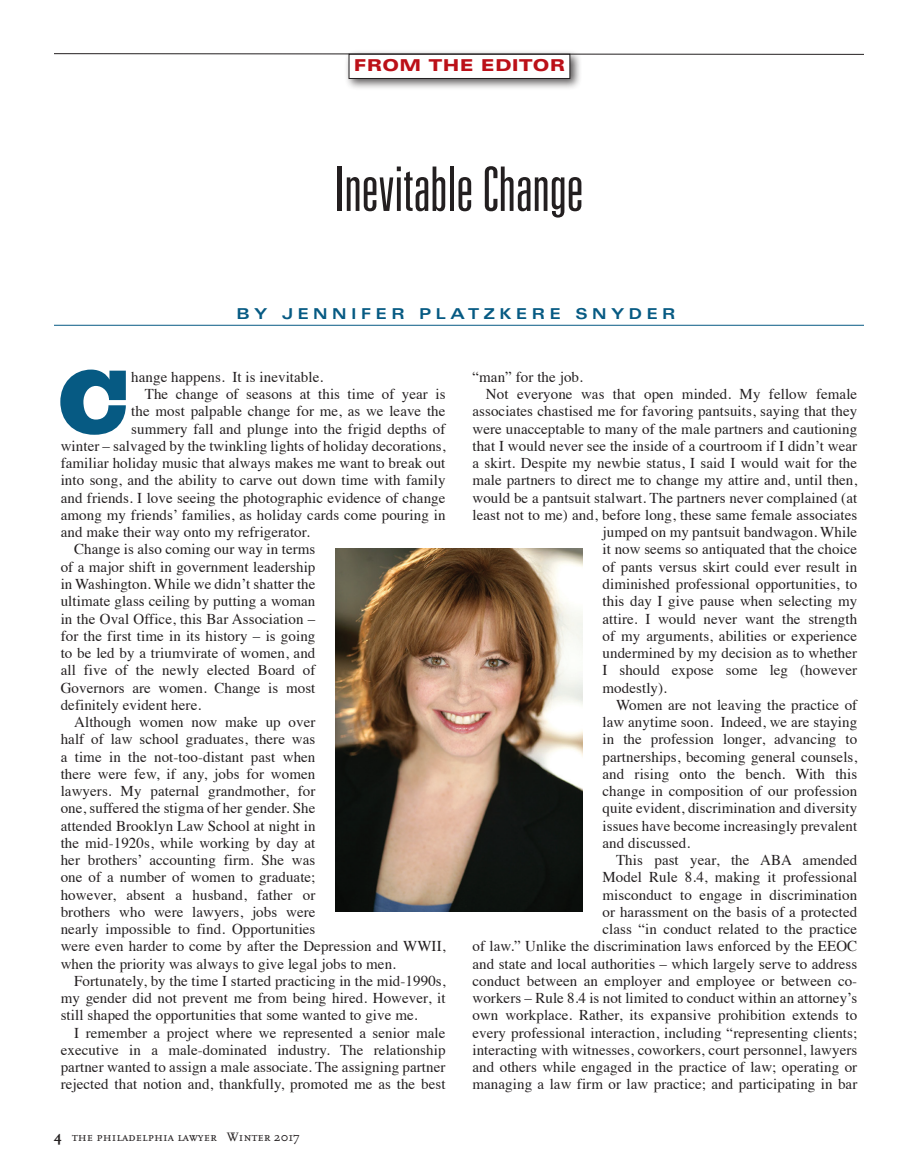
<style>
.page{position:relative;width:918px;height:1175px;background:#fff}
.page>*{position:absolute;margin:0;border:0;box-sizing:border-box;transform-origin:0 0}
.t1{font:900 84px "Egiziano Classic Antique";color:#065a83}
.t2{font:300 ultra-condensed 61.5px "Univers LT Std";color:#231f20}
.t3{font:900 expanded 16.35px "Univers LT Std";letter-spacing:.02em;color:#bb1018;scale:1.05 1}
.t4{font:15px "Times";letter-spacing:.005em;color:#231f20}
.t5{font:700 expanded 15px "Univers LT Std";letter-spacing:.3em;color:#065a83}
.t6{font:12.75px "Scala Caps";letter-spacing:.005em;color:#231f20}
.s1{font-family:"Scala";font-weight:700;font-size:15px}
</style>
<div class="page">
<div style="left:344px;top:50px;width:238px;height:41px;background:#231f20;opacity:.75"></div>
<hr style="left:54px;top:325px;width:810px;height:1px;background:#065a83">
<svg style="left:54px;top:53px;width:810px;height:26px"></svg>
<img style="left:336px;top:548px;width:246px;height:363px">
<p class="t3" style="left:354px;top:56px;width:203px">FROM THE EDITOR</p>
<h2 class="t2" style="left:334px;top:157px;width:251px">Inevitable Change</h2>
<p class="t5" style="left:236px;top:305px;width:441px">BY JENNIFER PLATZKERE SNYDER</p>
<h1 class="t1" style="left:61px;top:365px;width:69px">C</h1>
<p class="t4" style="left:131px;top:363px;width:193px">hange happens. It is inevitable.</p>
<p class="t4" style="left:145px;top:380px;width:302px">The change of seasons at this time of year is</p>
<p class="t4" style="left:131px;top:397px;width:316px">the most palpable change for me, as we leave the</p>
<p class="t4" style="left:131px;top:414px;width:316px">summery fall and plunge into the frigid depths of</p>
<p class="t4" style="left:61px;top:432px;width:386px">winter – salvaged by the twinkling lights of holiday decorations,</p>
<p class="t4" style="left:61px;top:449px;width:386px">familiar holiday music that always makes me want to break out</p>
<p class="t4" style="left:61px;top:466px;width:386px">into song, and the ability to carve out down time with family</p>
<p class="t4" style="left:61px;top:483px;width:386px">and friends. I love seeing the photographic evidence of change</p>
<p class="t4" style="left:61px;top:501px;width:386px">among my friends’ families, as holiday cards come pouring in</p>
<p class="t4" style="left:61px;top:518px;width:251px">and make their way onto my refrigerator.</p>
<p class="t4" style="left:74px;top:535px;width:243px">Change is also coming our way in terms</p>
<p class="t4" style="left:61px;top:552px;width:256px">of a major shift in government leadership</p>
<p class="t4" style="left:61px;top:570px;width:256px">in Washington. While we didn’t shatter the</p>
<p class="t4" style="left:61px;top:587px;width:256px">ultimate glass ceiling by putting a woman</p>
<p class="t4" style="left:61px;top:604px;width:256px">in the Oval Office, this Bar Association –</p>
<p class="t4" style="left:61px;top:621px;width:256px">for the first time in its history – is going</p>
<p class="t4" style="left:61px;top:639px;width:256px">to be led by a triumvirate of women, and</p>
<p class="t4" style="left:61px;top:656px;width:256px">all five of the newly elected Board of</p>
<p class="t4" style="left:61px;top:673px;width:256px">Governors are women. Change is most</p>
<p class="t4" style="left:61px;top:690px;width:142px">definitely evident here.</p>
<p class="t4" style="left:74px;top:708px;width:243px">Although women now make up over</p>
<p class="t4" style="left:61px;top:725px;width:256px">half of law school graduates, there was</p>
<p class="t4" style="left:61px;top:742px;width:256px">a time in the not-too-distant past when</p>
<p class="t4" style="left:61px;top:759px;width:256px">there were few, if any, jobs for women</p>
<p class="t4" style="left:61px;top:777px;width:256px">lawyers. My paternal grandmother, for</p>
<p class="t4" style="left:61px;top:794px;width:256px">one, suffered the stigma of her gender. She</p>
<p class="t4" style="left:61px;top:811px;width:256px">attended Brooklyn Law School at night in</p>
<p class="t4" style="left:61px;top:828px;width:256px">the mid-1920s, while working by day at</p>
<p class="t4" style="left:61px;top:846px;width:256px">her brothers’ accounting firm. She was</p>
<p class="t4" style="left:61px;top:863px;width:256px">one of a number of women to graduate;</p>
<p class="t4" style="left:61px;top:880px;width:256px">however, absent a husband, father or</p>
<p class="t4" style="left:61px;top:897px;width:256px">brothers who were lawyers, jobs were</p>
<p class="t4" style="left:61px;top:915px;width:256px">nearly impossible to find. Opportunities</p>
<p class="t4" style="left:61px;top:932px;width:386px">were even harder to come by after the Depression and WWII,</p>
<p class="t4" style="left:61px;top:949px;width:337px">when the priority was always to give legal jobs to men.</p>
<p class="t4" style="left:74px;top:966px;width:373px">Fortunately, by the time I started practicing in the mid-1990s,</p>
<p class="t4" style="left:61px;top:984px;width:386px">my gender did not prevent me from being hired. However, it</p>
<p class="t4" style="left:61px;top:1001px;width:358px">still shaped the opportunities that some wanted to give me.</p>
<p class="t4" style="left:74px;top:1018px;width:373px">I remember a project where we represented a senior male</p>
<p class="t4" style="left:61px;top:1035px;width:386px">executive in a male-dominated industry. The relationship</p>
<p class="t4" style="left:61px;top:1053px;width:386px">partner wanted to assign a male associate. The assigning partner</p>
<p class="t4" style="left:61px;top:1070px;width:386px">rejected that notion and, thankfully, promoted me as the best</p>
<p class="t6" style="left:54px;top:1130px;width:247px"><span class="s1">4</span> the philadelphia lawyer Winter 2017</p>
<p class="t4" style="left:472px;top:363px;width:112px">“man” for the job.</p>
<p class="t4" style="left:486px;top:380px;width:373px">Not everyone was that open minded. My fellow female</p>
<p class="t4" style="left:472px;top:397px;width:386px">associates chastised me for favoring pantsuits, saying that they</p>
<p class="t4" style="left:472px;top:414px;width:386px">were unacceptable to many of the male partners and cautioning</p>
<p class="t4" style="left:472px;top:432px;width:386px">that I would never see the inside of a courtroom if I didn’t wear</p>
<p class="t4" style="left:472px;top:449px;width:386px">a skirt. Despite my newbie status, I said I would wait for the</p>
<p class="t4" style="left:472px;top:466px;width:386px">male partners to direct me to change my attire and, until then,</p>
<p class="t4" style="left:472px;top:483px;width:386px">would be a pantsuit stalwart. The partners never complained (at</p>
<p class="t4" style="left:472px;top:501px;width:386px">least not to me) and, before long, these same female associates</p>
<p class="t4" style="left:603px;top:518px;width:256px">jumped on my pantsuit bandwagon. While</p>
<p class="t4" style="left:603px;top:535px;width:256px">it now seems so antiquated that the choice</p>
<p class="t4" style="left:603px;top:552px;width:256px">of pants versus skirt could ever result in</p>
<p class="t4" style="left:603px;top:570px;width:256px">diminished professional opportunities, to</p>
<p class="t4" style="left:603px;top:587px;width:256px">this day I give pause when selecting my</p>
<p class="t4" style="left:603px;top:604px;width:256px">attire. I would never want the strength</p>
<p class="t4" style="left:603px;top:621px;width:256px">of my arguments, abilities or experience</p>
<p class="t4" style="left:603px;top:639px;width:256px">undermined by my decision as to whether</p>
<p class="t4" style="left:603px;top:656px;width:256px">I should expose some leg (however</p>
<p class="t4" style="left:603px;top:673px;width:66px">modestly).</p>
<p class="t4" style="left:616px;top:690px;width:243px">Women are not leaving the practice of</p>
<p class="t4" style="left:603px;top:708px;width:256px">law anytime soon. Indeed, we are staying</p>
<p class="t4" style="left:603px;top:725px;width:256px">in the profession longer, advancing to</p>
<p class="t4" style="left:603px;top:742px;width:256px">partnerships, becoming general counsels,</p>
<p class="t4" style="left:603px;top:759px;width:256px">and rising onto the bench. With this</p>
<p class="t4" style="left:603px;top:777px;width:256px">change in composition of our profession</p>
<p class="t4" style="left:603px;top:794px;width:256px">quite evident, discrimination and diversity</p>
<p class="t4" style="left:603px;top:811px;width:256px">issues have become increasingly prevalent</p>
<p class="t4" style="left:603px;top:828px;width:89px">and discussed.</p>
<p class="t4" style="left:616px;top:846px;width:243px">This past year, the ABA amended</p>
<p class="t4" style="left:603px;top:863px;width:256px">Model Rule 8.4, making it professional</p>
<p class="t4" style="left:603px;top:880px;width:256px">misconduct to engage in discrimination</p>
<p class="t4" style="left:603px;top:897px;width:256px">or harassment on the basis of a protected</p>
<p class="t4" style="left:603px;top:915px;width:256px">class “in conduct related to the practice</p>
<p class="t4" style="left:472px;top:932px;width:386px">of law.” Unlike the discrimination laws enforced by the EEOC</p>
<p class="t4" style="left:472px;top:949px;width:386px">and state and local authorities – which largely serve to address</p>
<p class="t4" style="left:472px;top:966px;width:386px">conduct between an employer and employee or between co-</p>
<p class="t4" style="left:472px;top:984px;width:386px">workers – Rule 8.4 is not limited to conduct within an attorney’s</p>
<p class="t4" style="left:472px;top:1001px;width:386px">own workplace. Rather, its expansive prohibition extends to</p>
<p class="t4" style="left:472px;top:1018px;width:386px">every professional interaction, including “representing clients;</p>
<p class="t4" style="left:472px;top:1035px;width:386px">interacting with witnesses, coworkers, court personnel, lawyers</p>
<p class="t4" style="left:472px;top:1053px;width:386px">and others while engaged in the practice of law; operating or</p>
<p class="t4" style="left:472px;top:1070px;width:386px">managing a law firm or law practice; and participating in bar</p>
</div>
